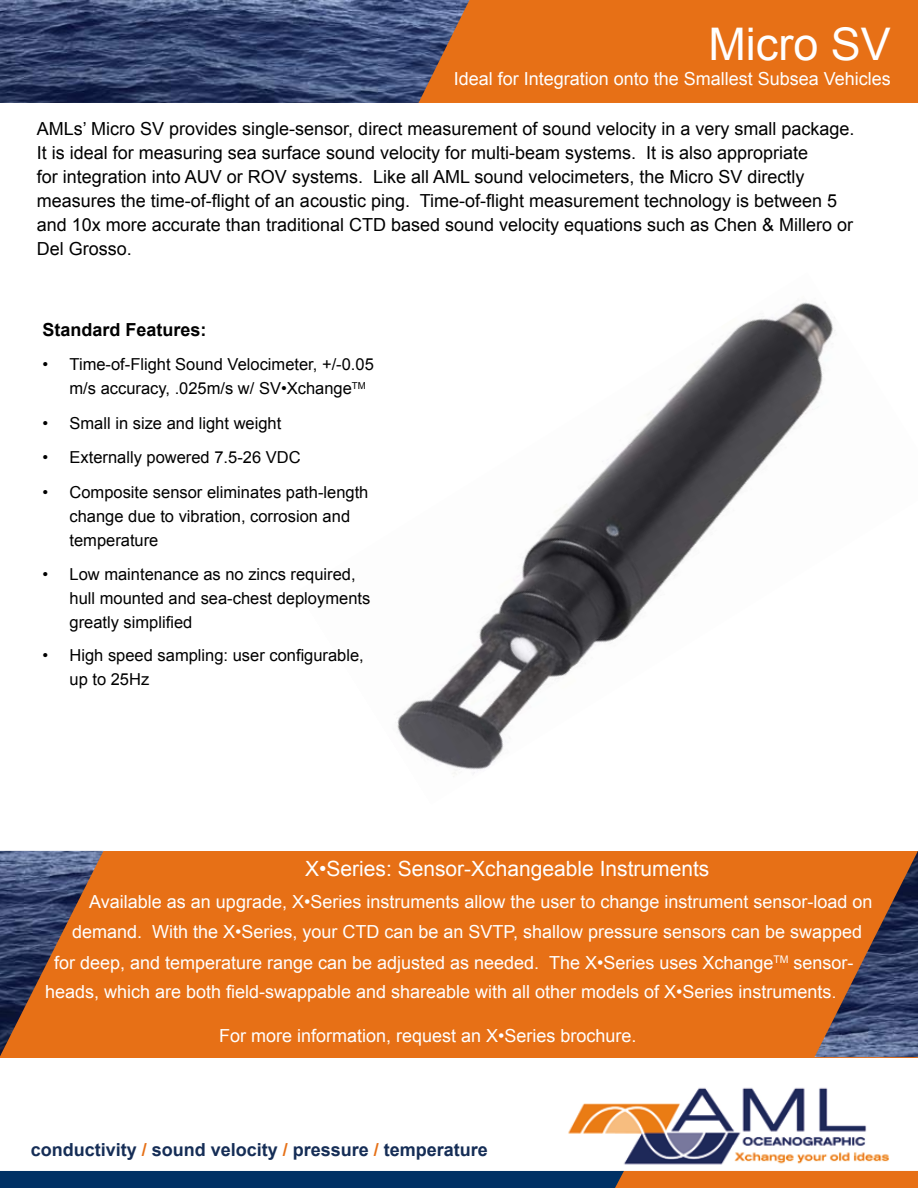
<style>
.page{position:relative;width:918px;height:1188px;background:#fff}
.page>*{position:absolute;margin:0;border:0;box-sizing:border-box;transform-origin:0 0}
.t1{font:45px "Arial";color:#fff}
.t2{font:21px "Arial";color:#fff}
.t3{font:18px/24px "Arial";color:#000}
.t4{font:18px "Arial";color:#fff}
.t5{font:700 18px "Arial";color:#152d56}
.t6{font:700 18px "Arial";color:#000}
.t7{font:16.5px/24px "Arial";color:#000}
.s1{font-size:16.5px}
.s2{color:#e67016}
</style>
<div class="page">
<img style="left:397px;top:302px;width:438px;height:472px">
<img style="left:568px;top:1087px;width:321px;height:78px">
<svg style="left:0;top:1171px;width:918px;height:17px"></svg>
<div style="left:470px;top:0;width:448px;height:103px;background:#e77016"></div>
<img style="left:0;top:0;width:470px;height:103px">
<div style="left:0;top:851px;width:918px;height:206px;background:#e77016"></div>
<img style="left:0;top:851px;width:103px;height:205px">
<img style="left:814px;top:851px;width:104px;height:206px">
<h1 class="t1" style="left:708px;top:14px;width:184px">Micro SV</h1>
<p class="t4" style="left:454px;top:67px;width:439px">Ideal for Integration onto the Smallest Subsea Vehicles</p>
<p class="t3" style="left:37px;top:116px;width:819px">AMLs’ Micro SV provides single-sensor, direct measurement of sound velocity in a very small package.<br>It is ideal for measuring sea surface sound velocity for multi-beam systems. It is also appropriate<br>for integration into AUV or ROV systems. Like all AML sound velocimeters, the Micro SV directly measures the time-of-flight of an acoustic ping. Time-of-flight measurement technology is between 5 and 10x more accurate than traditional CTD based sound velocity equations such as Chen &amp; Millero or Del Grosso.</p>
<p class="t6" style="left:43px;top:317px;width:166px">Standard Features:</p>
<p class="t7" style="left:70px;top:352px;width:306px;text-indent:-27px">• Time-of-Flight Sound Velocimeter, +/-0.05 m/s accuracy, .025m/s w/ SV•Xchange<sup>TM</sup></p>
<p class="t7" style="left:43px;top:411px;width:240px">• Small in size and light weight</p>
<p class="t7" style="left:43px;top:445px;width:260px">• Externally powered 7.5-26 VDC</p>
<p class="t7" style="left:70px;top:480px;width:300px;text-indent:-27px">• Composite sensor eliminates path-length change due to vibration, corrosion and temperature</p>
<p class="t7" style="left:70px;top:562px;width:302px;text-indent:-27px">• Low maintenance as no zincs required, hull mounted and sea-chest deployments greatly simplified</p>
<p class="t7" style="left:70px;top:643px;width:296px;text-indent:-27px">• High speed sampling: user configurable, up to 25Hz</p>
<p class="t2" style="left:305px;top:855px;width:406px">X•Series: Sensor-Xchangeable Instruments</p>
<p class="t4" style="left:89px;top:890px;width:785px">Available as an upgrade, X•Series instruments allow the user to change instrument sensor-load on</p>
<p class="t4" style="left:72px;top:920px;width:792px">demand. With the X•Series, your CTD can be an SVTP, shallow pressure sensors can be swapped</p>
<p class="t4" style="left:54px;top:951px;width:801px">for deep, and temperature range can be adjusted as needed. The X•Series uses Xchange<sup>TM</sup> sensor-</p>
<p class="t4" style="left:45px;top:980px;width:793px">heads, which are both field-swappable and shareable with all other models of X•Series instruments<span class="s1">.</span></p>
<p class="t4" style="left:219px;top:1024px;width:419px">For more information, request an X•Series brochure.</p>
<p class="t5" style="left:31px;top:1138px;width:459px">conductivity <span class="s2">/</span> sound velocity <span class="s2">/</span> pressure <span class="s2">/</span> temperature</p>
</div>
